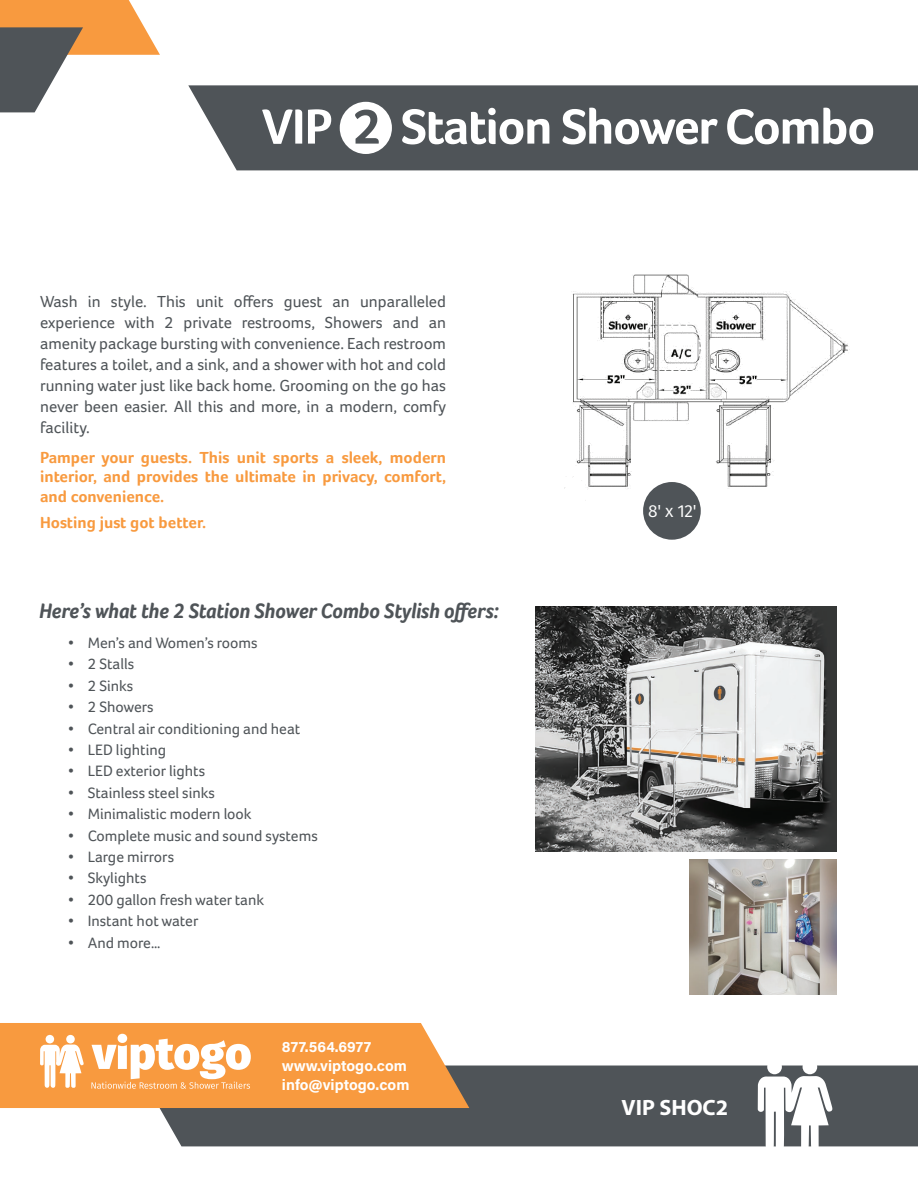
<style>
.page{position:relative;width:918px;height:1188px;background:#fff}
.page>*{position:absolute;margin:0;border:0;box-sizing:border-box;transform-origin:0 0}
.t1{font:700 50.7px "Foco";letter-spacing:-.03em;color:#fff}
.t2{font:700 22.2px "Myriad Pro";color:#fff}
.t3{font:italic 700 21.6px "Foco";letter-spacing:-.01em;color:#4f5458}
.t4{font:17.4px "Fira Sans";color:#fff}
.t5{font:16.5px/21px "Foco";color:#4f5458}
.t6{font:700 16.5px/19.5px "Foco";color:#f89a3f;text-align:justify}
.t7{font:15.45px "Foco";color:#4f5458}
.t8{font:700 15px "Acumin Pro";color:#fff}
.s1{color:#4f5458}
</style>
<div class="page">
<img style="left:564px;top:274px;width:286px;height:232px">
<div style="left:159px;top:1066px;width:759px;height:80px;background:#4f5458"></div>
<div style="left:188px;top:85px;width:730px;height:85px;background:#4f5458"></div>
<svg style="left:0;top:0;width:160px;height:112px"></svg>
<div style="left:340px;top:102px;width:52px;height:52px;background:#fff;border-radius:50%"></div>
<svg style="left:0;top:1023px;width:469px;height:85px;background:#f6a85c"></svg>
<div style="left:118px;top:1034px;width:9px;height:9px;background:#fff;border-radius:50%"></div>
<svg style="left:758px;top:1065px;width:74px;height:82px"></svg>
<img style="left:536px;top:606px;width:300px;height:246px">
<img style="left:690px;top:859px;width:146px;height:135px">
<div style="left:643px;top:482px;width:58px;height:58px;background:#4f5458;border-radius:50%"></div>
<p class="t1" style="left:262px;top:97px;width:615px">VIP <span class="s1">2</span> Station Shower Combo</p>
<p class="t5" style="left:40px;top:291px;width:39px">Wash</p>
<p class="t5" style="left:88px;top:291px;width:14px">in</p>
<p class="t5" style="left:111px;top:291px;width:38px">style.</p>
<p class="t5" style="left:157px;top:291px;width:30px">This</p>
<p class="t5" style="left:196px;top:291px;width:29px">unit</p>
<p class="t5" style="left:234px;top:291px;width:41px">offers</p>
<p class="t5" style="left:284px;top:291px;width:40px">guest</p>
<p class="t5" style="left:333px;top:291px;width:19px">an</p>
<p class="t5" style="left:360px;top:291px;width:87px">unparalleled</p>
<p class="t5" style="left:125px;top:312px;width:32px">with</p>
<p class="t5" style="left:325px;top:312px;width:59px">Showers</p>
<p class="t5" style="left:393px;top:312px;width:28px">and</p>
<p class="t5" style="left:40px;top:312px;width:408px">experience<br>amenity package burstingwith convenience. Each restroom features a toilet, and a sink, and a shower with hot and cold running water just like back home. Grooming on the go has never been easier. All this and more in, a modern, comfy facility.</p>
<p class="t5" style="left:184px;top:312px;width:50px">private</p>
<p class="t5" style="left:165px;top:312px;width:11px">2</p>
<p class="t5" style="left:242px;top:312px;width:75px">restrooms,</p>
<p class="t5" style="left:429px;top:312px;width:19px">an</p>
<p class="t6" style="left:40px;top:447px;width:408px">Pamper your guests. This unit sports a sleek, modern interior, and provides the ultimate in privacy, comfort, and convenience.</p>
<p class="t6" style="left:40px;top:513px;width:168px">Hosting just got better.</p>
<p class="t3" style="left:39px;top:598px;width:461px">Here s’ what the 2 Station Shower Combo Stylish offers:</p>
<p class="t7" style="left:68px;top:634px;width:7px">•</p>
<p class="t7" style="left:88px;top:634px;width:172px">Mens’ and Womens’ rooms</p>
<p class="t7" style="left:68px;top:655px;width:7px">•</p>
<p class="t7" style="left:88px;top:655px;width:48px">2 Stalls</p>
<p class="t7" style="left:68px;top:677px;width:7px">•</p>
<p class="t7" style="left:88px;top:677px;width:47px">2 Sinks</p>
<p class="t7" style="left:68px;top:698px;width:7px">•</p>
<p class="t7" style="left:88px;top:698px;width:68px">2 Showers</p>
<p class="t7" style="left:68px;top:719px;width:7px">•</p>
<p class="t7" style="left:88px;top:719px;width:214px">Central air conditioning and heat</p>
<p class="t7" style="left:68px;top:741px;width:7px">•</p>
<p class="t7" style="left:88px;top:741px;width:80px">LED lighting</p>
<p class="t7" style="left:68px;top:762px;width:7px">•</p>
<p class="t7" style="left:88px;top:762px;width:119px">LED exterior lights</p>
<p class="t7" style="left:68px;top:784px;width:7px">•</p>
<p class="t7" style="left:88px;top:784px;width:129px">Stainless steel sinks</p>
<p class="t7" style="left:68px;top:805px;width:7px">•</p>
<p class="t7" style="left:88px;top:805px;width:165px">Minimalistic modern look</p>
<p class="t7" style="left:68px;top:826px;width:7px">•</p>
<p class="t7" style="left:88px;top:826px;width:232px">Complete music and sound systems</p>
<p class="t7" style="left:68px;top:848px;width:7px">•</p>
<p class="t7" style="left:88px;top:848px;width:88px">Large mirrors</p>
<p class="t7" style="left:68px;top:869px;width:7px">•</p>
<p class="t7" style="left:88px;top:869px;width:60px">Skylights</p>
<p class="t7" style="left:68px;top:891px;width:7px">•</p>
<p class="t7" style="left:88px;top:891px;width:178px">200 gallon fresh water tank</p>
<p class="t7" style="left:68px;top:912px;width:7px">•</p>
<p class="t7" style="left:88px;top:912px;width:112px">Instant hot water</p>
<p class="t7" style="left:68px;top:934px;width:7px">•</p>
<p class="t7" style="left:88px;top:934px;width:74px">And more...</p>
<p class="t8" style="left:282px;top:1037px;width:91px">877.564.6977</p>
<p class="t8" style="left:282px;top:1055px;width:127px">www.viptogo.com</p>
<p class="t8" style="left:282px;top:1074px;width:129px">info@viptogo.com</p>
<p class="t4" style="left:648px;top:499px;width:50px">8 x' 12'</p>
<p class="t2" style="left:622px;top:1093px;width:108px">VIP SHOC2</p>
</div>
